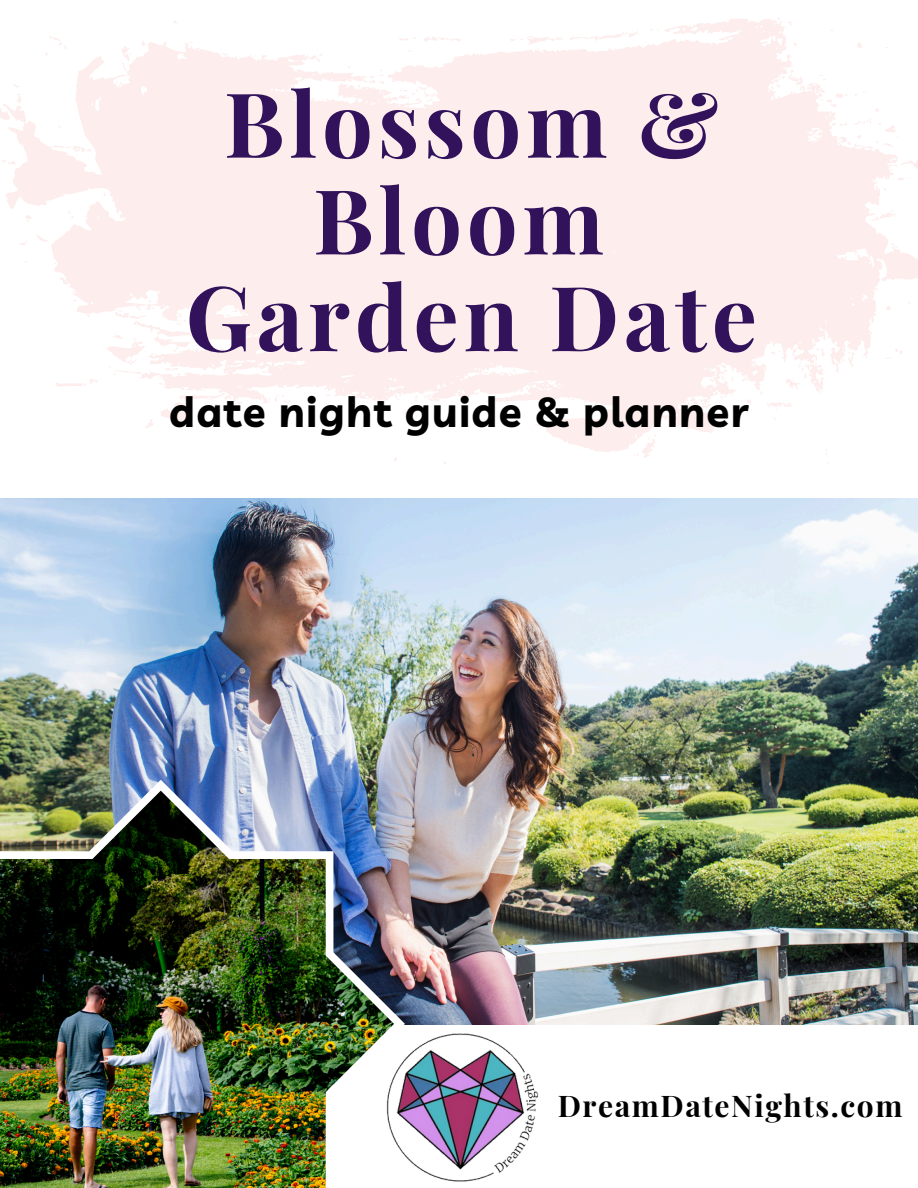
<style>
.page{position:relative;width:918px;height:1188px;background:#fff}
.page>*{position:absolute;margin:0;border:0;box-sizing:border-box;transform-origin:0 0}
.t1{font:700 90px/96.8px "Playfair Display";letter-spacing:.055em;color:#32125b;text-align:center}
.t2{font:700 42px "Livvic";letter-spacing:.03em;color:#000}
.t3{font:700 30px "Playfair Display";letter-spacing:.055em;color:#000}
</style>
<div class="page">
<div style="left:0;top:0;width:918px;height:1188px;background:linear-gradient(to right,#fef5f4,#fef6f5)"></div>
<svg style="left:48px;top:18px;width:785px;height:24px"></svg>
<img style="left:0;top:499px;width:918px;height:525px">
<img style="left:0;top:780px;width:405px;height:244px">
<img style="left:0;top:791px;width:394px;height:397px">
<img style="left:375px;top:1024px;width:168px;height:164px">
<p class="t1" style="left:186px;top:72px;width:573px">Blossom &amp;<br>Bloom<br>Garden Date</p>
<p class="t2" style="left:169px;top:385px;width:581px">date night guide &amp; planner</p>
<p class="t3" style="left:558px;top:1084px;width:346px">DreamDateNights.com</p>
</div>
